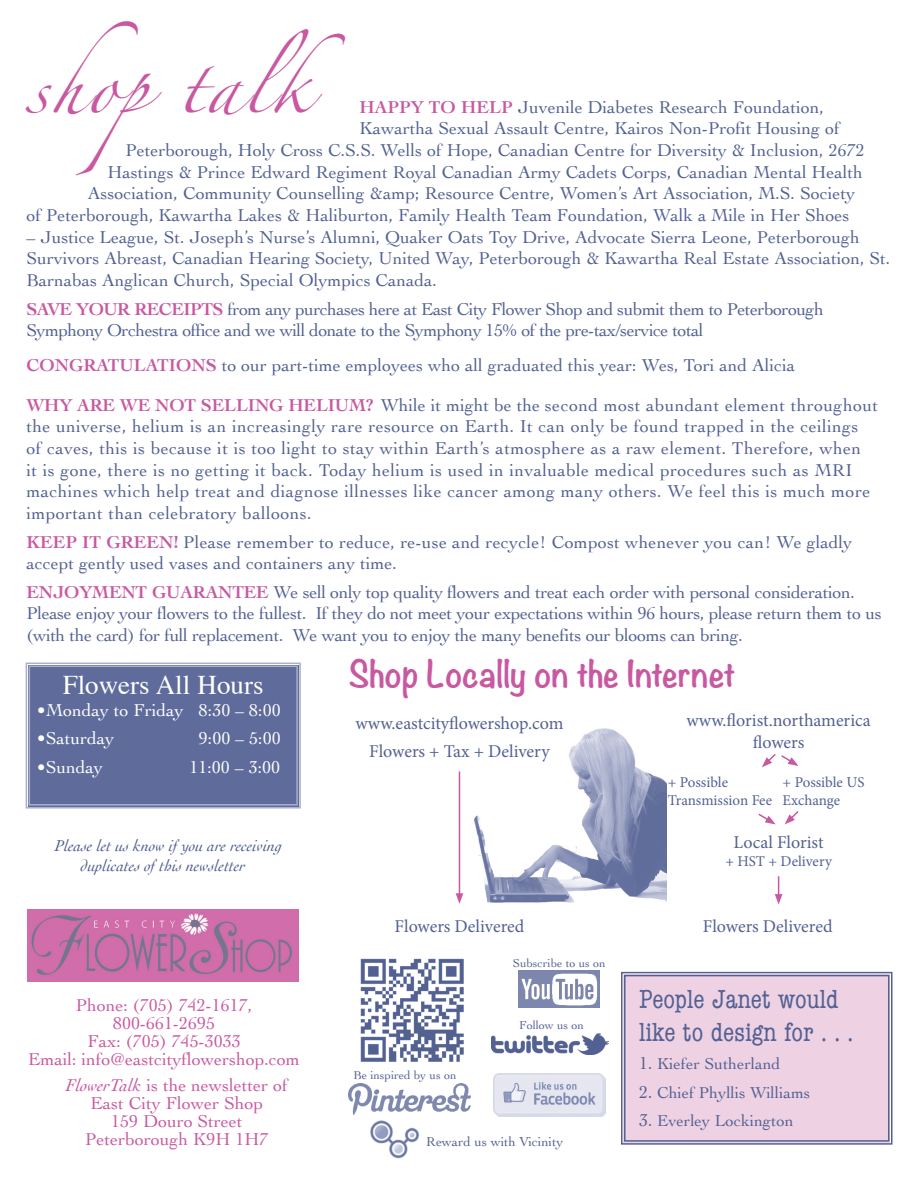
<style>
.page{position:relative;width:918px;height:1188px;background:#fff}
.page>*{position:absolute;margin:0;border:0;box-sizing:border-box;transform-origin:0 0}
.t1{font:49.5px "Zapfino";letter-spacing:.05em;color:#c859a1}
.side_headline{font:700 33px "Noteworthy";color:#c859a1}
.side_headline-2{font:condensed 27px/32.5px "American Typewriter";color:#536192}
.side_headline-3{font:27px "Times";color:#fff}
.body_text_no_indent{font:18px/21.8px "Cochin";color:#536192}
.body_text_no_indent-2{font:18px/21.8px "Cochin";letter-spacing:.02em;color:#536192}
.body_text_no_indent-3{font:18px/21.8px "Cochin";letter-spacing:-.02em;color:#536192}
.body_text_no_indent-4{font:18px/21.8px "Cochin";letter-spacing:-.03em;color:#536192}
.body_text_no_indent-5{font:18px "Cochin";color:#c859a1}
.t2{font:18px "Minion Pro";color:#536192}
.body_text_no_indent-6{font:18px "Cochin";color:#fff}
.source{font:16.5px "Cochin";color:#536192}
.body_text{font:italic 16.5px/20px "Cochin";color:#536192}
.t3{font:15px/18px "Minion Pro";letter-spacing:-.005em;color:#536192}
.source-2{font:13.5px "Cochin";color:#536192}
.source-3{font:12px "Cochin";color:#536192}
.s1{font-weight:700;color:#c859a1}
.s2{font-style:italic}
.s3{font-size:18px}
</style>
<div class="page">
<img style="left:474px;top:729px;width:193px;height:174px">
<hr style="left:459px;top:771px;width:1px;height:125px;background:#c859a1">
<svg style="left:456px;top:893px;width:7px;height:11px"></svg>
<svg style="left:785px;top:811px;width:14px;height:13px"></svg>
<svg style="left:762px;top:754px;width:37px;height:13px"></svg>
<svg style="left:758px;top:813px;width:18px;height:11px"></svg>
<svg style="left:775px;top:876px;width:7px;height:29px"></svg>
<div style="left:621px;top:971px;width:272px;height:174px;background:#eed2e4"></div>
<div style="left:624px;top:975px;width:265px;height:167px;border:1px solid #536192"></div>
<img style="left:28px;top:910px;width:270px;height:71px">
<div style="left:25px;top:662px;width:276px;height:147px;background:#5f6c9b"></div>
<div style="left:29px;top:666px;width:269px;height:140px;border:1px solid #a9afcb"></div>
<img style="left:494px;top:1073px;width:111px;height:43px">
<img style="left:491px;top:1033px;width:117px;height:22px">
<img style="left:360px;top:958px;width:104px;height:104px">
<img style="left:349px;top:1084px;width:122px;height:31px">
<img style="left:519px;top:970px;width:80px;height:37px">
<img style="left:370px;top:1120px;width:49px;height:38px">
<p class="t1" style="left:26px;top:66px;width:320px">shoptalk</p>
<p class="body_text_no_indent" style="left:359px;top:95px;width:466px"><span class="s1">HAPPY TO HELP</span> Juvenile Diabetes Research Foundation,</p>
<p class="body_text_no_indent" style="left:359px;top:117px;width:482px">Kawartha Sexual Assault Centre, Kairos Non-Profit Housing of</p>
<p class="body_text_no_indent" style="left:125px;top:138px;width:741px">Peterborough, Holy Cross C.S.S. Wells of Hope, Canadian Centre for Diversity &amp; Inclusion, 2672</p>
<p class="body_text_no_indent" style="left:107px;top:160px;width:757px">Hastings &amp; Prince Edward Regiment Royal Canadian Army Cadets Corps, Canadian Mental Health</p>
<p class="body_text_no_indent" style="left:88px;top:182px;width:769px">Association, Community Counselling &amp;amp; Resource Centre, Women’s Art Association, M.S. Society</p>
<p class="body_text_no_indent" style="left:26px;top:204px;width:825px">of Peterborough, Kawartha Lakes &amp; Haliburton, Family Health Team Foundation, Walk a Mile in Her Shoes</p>
<p class="body_text_no_indent" style="left:26px;top:225px;width:865px">– Justice League, St. Joseph’s Nurse’s Alumni, Quaker Oats Toy Drive, Advocate Sierra Leone, Peterborough<br>Survivors Abreast, Canadian Hearing Society, United Way, Peterborough &amp; Kawartha Real Estate Association, St.<br>Barnabas Anglican Church, Special Olympics Canada.</p>
<p class="body_text_no_indent-4" style="left:26px;top:297px;width:799px"><span class="s1">SAVE YOUR RECEIPTS</span> from any purchases here at East City Flower Shop and submit them to Peterborough<br>Symphony Orchestra office and we will donate to the Symphony 15% of the pre-tax/service total</p>
<p class="body_text_no_indent" style="left:26px;top:354px;width:770px"><span class="s1">CONGRATULATIONS</span> to our part-time employees who all graduated this year: Wes, Tori and Alicia</p>
<p class="body_text_no_indent-2" style="left:26px;top:393px;width:853px"><span class="s1">WHY ARE WE NOT SELLING HELIUM?</span> While it might be the second most abundant element throughout the universe, helium is an increasingly rare resource on Earth. It can only be found trapped in the ceilings of caves, this is because it is too light to stay within Earth’s atmosphere as a raw element. Therefore, when<br>it is gone, there is no getting it back. Today helium is used in invaluable medical procedures such as MRI machines which help treat and diagnose illnesses like cancer among many others. We feel this is much more important than celebratory balloons.</p>
<p class="body_text_no_indent" style="left:26px;top:530px;width:827px"><span class="s1">KEEP IT GREEN!</span> Please remember to reduce, re-use and recycle! Compost whenever you can! We gladly accept gently used vases and containers any time.</p>
<p class="body_text_no_indent-3" style="left:26px;top:580px;width:857px"><span class="s1">ENJOYMENT GUARANTEE</span> We sell only top quality flowers and treat each order with personal consideration.<br>Please enjoy your flowers to the fullest. If they do not meet your expectations within 96 hours, please return them to us (with the card) for full replacement. We want you to enjoy the many benefits our blooms can bring.</p>
<p class="side_headline-3" style="left:63px;top:660px;width:202px">Flowers All Hours</p>
<p class="body_text_no_indent-6" style="left:37px;top:698px;width:245px">•Monday to Friday 8:30 – 8:00</p>
<p class="body_text_no_indent-6" style="left:37px;top:726px;width:79px">•Saturday</p>
<p class="body_text_no_indent-6" style="left:199px;top:726px;width:83px">9:00 – 5:00</p>
<p class="body_text_no_indent-6" style="left:37px;top:755px;width:68px">•Sunday</p>
<p class="body_text_no_indent-6" style="left:189px;top:755px;width:92px">11:00 – 3:00</p>
<p class="body_text" style="left:81px;top:835px;width:203px;text-indent:-26px">Please let us know if you are receiving duplicates of this newsletter</p>
<p class="body_text_no_indent-5" style="left:76px;top:993px;width:178px">Phone: (705) 742-1617,</p>
<p class="body_text_no_indent-5" style="left:113px;top:1011px;width:103px">800-661-2695</p>
<p class="body_text_no_indent-5" style="left:87px;top:1029px;width:155px">Fax: (705) 745-3033</p>
<p class="body_text_no_indent-5" style="left:28px;top:1047px;width:273px">Email: info@eastcityflowershop.com</p>
<p class="body_text_no_indent-5" style="left:66px;top:1073px;width:224px"><span class="s2">FlowerTalk</span> is the newsletter of</p>
<p class="body_text_no_indent-5" style="left:91px;top:1091px;width:174px">East City Flower Shop</p>
<p class="body_text_no_indent-5" style="left:111px;top:1109px;width:133px">159 Douro Street</p>
<p class="body_text_no_indent-5" style="left:85px;top:1127px;width:185px">Peterborough K9H 1H7</p>
<p class="side_headline" style="left:349px;top:645px;width:388px">Shop Locally on the Internet</p>
<p class="t2" style="left:355px;top:711px;width:210px">www.eastcityflowershop.com</p>
<p class="t2" style="left:369px;top:739px;width:182px">Flowers + Tax + Delivery</p>
<p class="t2" style="left:686px;top:709px;width:186px">www.florist.northamerica</p>
<p class="t2" style="left:753px;top:730px;width:53px">flowers</p>
<p class="t3" style="left:783px;top:773px;width:83px">+ Possible US<br>Exchange</p>
<p class="t3" style="left:668px;top:773px;width:106px">+ Possible<br>Transmission Fee</p>
<p class="t2" style="left:734px;top:830px;width:92px">Local Florist</p>
<p class="t3" style="left:725px;top:852px;width:108px">+ HST + Delivery</p>
<p class="t2" style="left:395px;top:914px;width:131px">Flowers Delivered</p>
<p class="t2" style="left:703px;top:915px;width:131px">Flowers Delivered</p>
<p class="source-3" style="left:513px;top:955px;width:94px">Subscribe to us on</p>
<p class="source-3" style="left:354px;top:1067px;width:104px">Be inspired by us on</p>
<p class="source-3" style="left:519px;top:1017px;width:66px">Follow us on</p>
<p class="source-2" style="left:426px;top:1132px;width:138px">Reward us with Vicinity</p>
<p class="side_headline-2" style="left:639px;top:982px;width:216px">People Janet would like to design for . . .</p>
<p class="source" style="left:639px;top:1053px;width:143px"><span class="s3">1.</span> Kiefer Sutherland</p>
<p class="source" style="left:639px;top:1081px;width:173px"><span class="s3">2.</span> Chief Phyllis Williams</p>
<p class="source" style="left:639px;top:1110px;width:156px"><span class="s3">3.</span> Everley Lockington</p>
</div>
